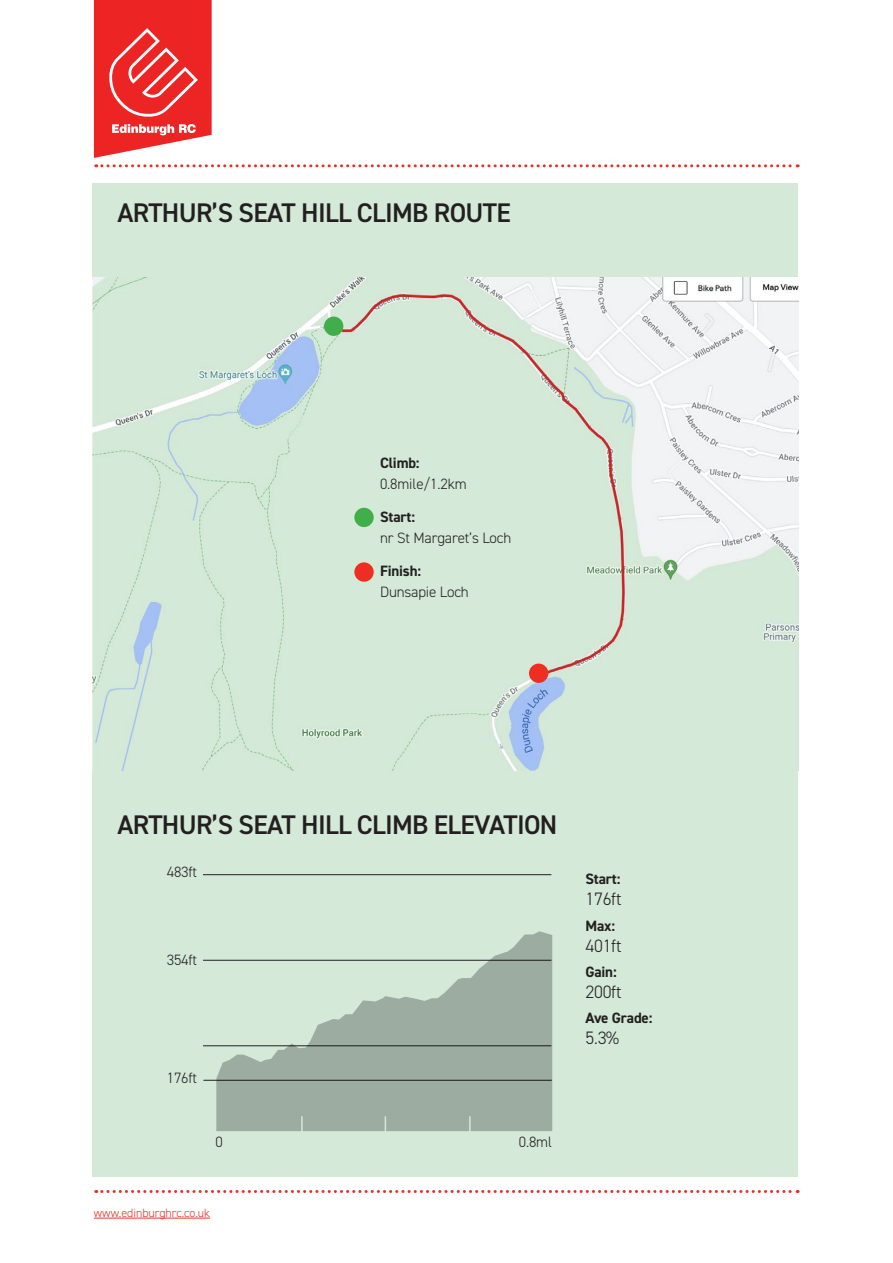
<style>
.page{position:relative;width:893px;height:1263px;background:#fff}
.page>*{position:absolute;margin:0;border:0;box-sizing:border-box;transform-origin:0 0}
.t1{font:600 27px "DIN2014";letter-spacing:-.025em;color:#231f20}
.t2{font:300 18px "DIN2014";letter-spacing:-.01em;color:#231f20}
.t3{font:300 15px "DIN2014";letter-spacing:-.01em;color:#231f20}
.t4{font:700 15px "DIN2014";letter-spacing:-.01em;color:#231f20}
.t5{font:300 12px "DIN2014";color:#ee2e22}
</style>
<div class="page">
<div style="left:93px;top:183px;width:705px;height:993px;background:#d4e9d7"></div>
<svg style="left:96px;top:164px;width:702px;height:3px"></svg>
<svg style="left:96px;top:1190px;width:702px;height:3px"></svg>
<hr style="left:94px;top:1218px;width:116px;height:1px;background:#ee2e22">
<svg style="left:94px;top:0;width:118px;height:158px;background:#ee4645"></svg>
<hr style="left:203px;top:1045px;width:348px;height:1px;background:#231f20">
<hr style="left:203px;top:1080px;width:349px;height:1px;background:#231f20">
<hr style="left:203px;top:960px;width:348px;height:1px;background:#231f20">
<hr style="left:203px;top:874px;width:348px;height:1px;background:#231f20">
<svg style="left:216px;top:931px;width:336px;height:200px;fill:#9caca1"></svg>
<img style="left:93px;top:278px;width:705px;height:493px">
<div style="left:324px;top:317px;width:19px;height:19px;background:#40ae49;border-radius:50%"></div>
<div style="left:324px;top:435px;width:193px;height:200px;background:#d4e9d7"></div>
<div style="left:354px;top:508px;width:20px;height:19px;background:#40ae49;border-radius:50%"></div>
<div style="left:354px;top:562px;width:20px;height:20px;background:#ee2e22;border-radius:50%"></div>
<div style="left:529px;top:663px;width:19px;height:20px;background:#ee2e22;border-radius:50%"></div>
<svg style="left:385px;top:1116px;width:1px;height:15px"></svg>
<svg style="left:301px;top:1116px;width:2px;height:15px"></svg>
<svg style="left:469px;top:1116px;width:2px;height:15px"></svg>
<p class="t1" style="left:117px;top:195px;width:395px">ARTHUR’S SEAT HILL CLIMB ROUTE</p>
<p class="t4" style="left:380px;top:453px;width:41px">Climb:</p>
<p class="t3" style="left:380px;top:474px;width:88px">0.8mile/1.2km</p>
<p class="t4" style="left:380px;top:507px;width:37px">Start:</p>
<p class="t3" style="left:380px;top:528px;width:133px">nr St Margaret’s Loch</p>
<p class="t4" style="left:380px;top:561px;width:43px">Finish:</p>
<p class="t3" style="left:380px;top:583px;width:90px">Dunsapie Loch</p>
<p class="t1" style="left:117px;top:807px;width:441px">ARTHUR’S SEAT HILL CLIMB ELEVATION</p>
<p class="t3" style="left:167px;top:863px;width:32px">483ft</p>
<p class="t3" style="left:167px;top:951px;width:32px">354ft</p>
<p class="t3" style="left:167px;top:1068px;width:32px">176ft</p>
<p class="t3" style="left:215px;top:1133px;width:9px">0</p>
<p class="t3" style="left:519px;top:1133px;width:35px">0.8ml</p>
<p class="t5" style="left:94px;top:1205px;width:118px">www.edinburghrc.co.uk</p>
<p class="t4" style="left:585px;top:869px;width:37px">Start:</p>
<p class="t2" style="left:585px;top:888px;width:38px">176ft</p>
<p class="t4" style="left:585px;top:915px;width:31px">Max:</p>
<p class="t2" style="left:585px;top:934px;width:38px">401ft</p>
<p class="t4" style="left:585px;top:962px;width:33px">Gain:</p>
<p class="t2" style="left:585px;top:981px;width:38px">200ft</p>
<p class="t4" style="left:585px;top:1008px;width:69px">Ave Grade:</p>
<p class="t2" style="left:585px;top:1027px;width:35px">5.3%</p>
</div>
